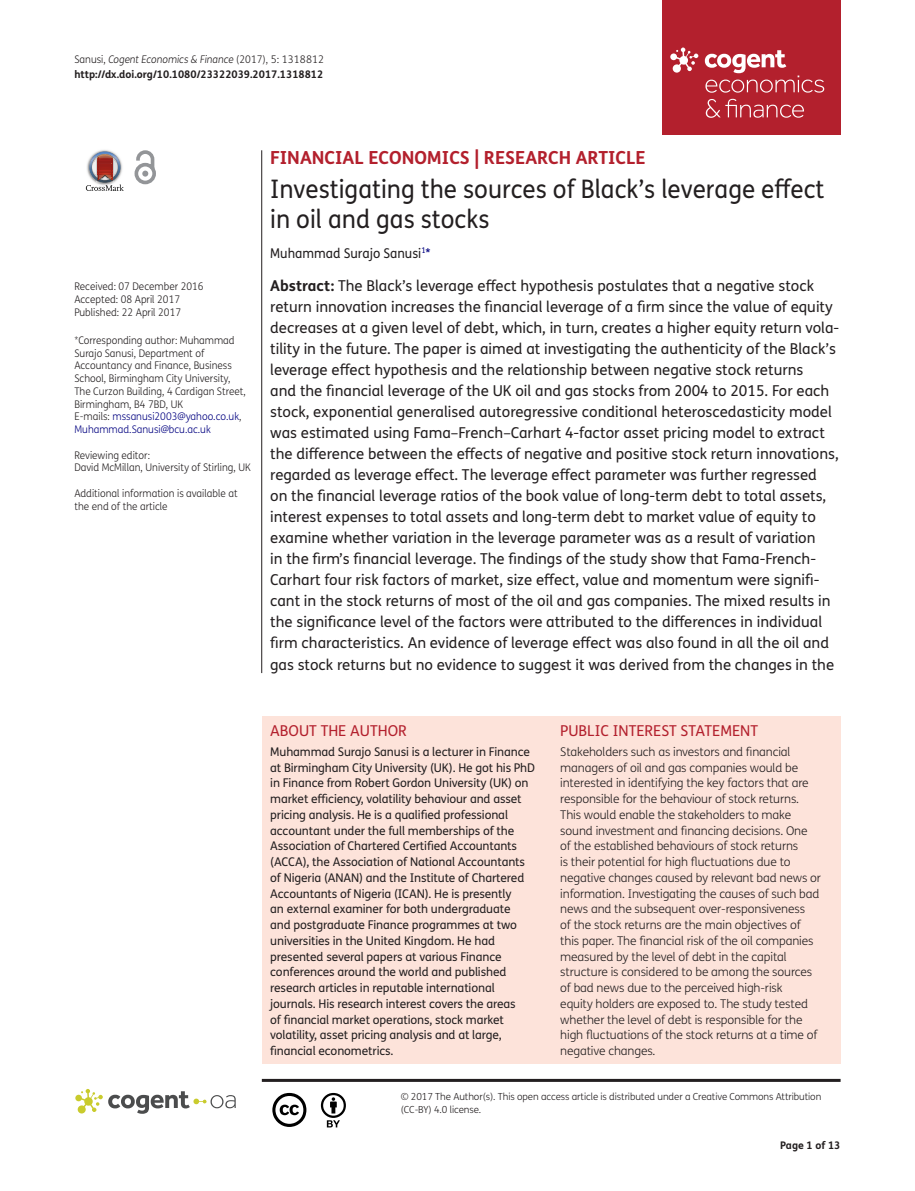
<style>
.page{position:relative;width:915px;height:1191px;background:#fff}
.page>*{position:absolute;margin:0;border:0;box-sizing:border-box;transform-origin:0 0}
.t1{font:25.5px/30px "FS Me Pro";color:#231f20;scale:.95 1}
.t2{font:700 18px "FS Me Pro";color:#b3202d}
.t3{font:15px/21px "FS Me Pro";color:#231f20}
.t4{font:15px "FS Me Pro";color:#b3202d}
.t5{font:13.5px "FS Me Pro";color:#231f20;scale:.95 1}
.t6{font:12px/15.8px "FS Me Pro";letter-spacing:-.01em;color:#231f20}
.t7{font:300 12px/15.8px "FS Me Pro";letter-spacing:-.01em;color:#231f20}
.t8{font:300 10.5px/12.8px "FS Me Pro";color:#231f20;scale:.95 1}
.t9{font:700 10.5px/15px "FS Me Pro";color:#231f20}
.t10{font:300 9.75px/12.8px "FS Me Pro";letter-spacing:-.01em;color:#231f20}
.s1{font-weight:300}
.s2{font-weight:300;font-style:italic}
.s3{color:#000080}
.s4{font-weight:700}
</style>
<div class="page">
<div style="left:661px;top:0;width:179px;height:134px;background:#b3202d"></div>
<svg style="left:670px;top:48px;width:28px;height:25px"></svg>
<svg style="left:704px;top:50px;width:120px;height:43px"></svg>
<svg style="left:705px;top:99px;width:98px;height:19px"></svg>
<div style="left:261px;top:716px;width:579px;height:347px;background:#fde3da"></div>
<svg style="left:86px;top:151px;width:38px;height:40px"></svg>
<svg style="left:134px;top:150px;width:22px;height:34px"></svg>
<hr style="left:261px;top:150px;width:1px;height:523px;background:#231f20">
<hr style="left:262px;top:1078px;width:578px;height:3px;background:#231f20">
<svg style="left:75px;top:1089px;width:161px;height:24px"></svg>
<svg style="left:272px;top:1093px;width:34px;height:34px"></svg>
<svg style="left:321px;top:1093px;width:25px;height:34px"></svg>
<p class="t9" style="left:74px;top:51px;width:251px"><span class="s1">Sanusi,</span> <span class="s2">Cogent Economics &amp; Finance</span> <span class="s1">(2017), 5: 1318812 </span>http://dx.doi.org/10.1080/23322039.2017.1318812</p>
<p class="t8" style="left:74px;top:280px;width:137px">Received: 07 December 2016<br>Accepted: 08 April 2017<br>Published: 22 April 2017</p>
<p class="t8" style="left:74px;top:333px;width:182px">*Corresponding author: Muhammad Surajo Sanusi, Department of Accountancy and Finance, Business School, Birmingham City University, The Curzon Building, 4 Cardigan Street, Birmingham, B4 7BD, UK<br>E-mails: <span class="s3">mssanusi2003@yahoo.co.uk</span>, <span class="s3">Muhammad.Sanusi@bcu.ac.uk</span></p>
<p class="t8" style="left:74px;top:448px;width:187px">Reviewing editor:<br>David McMillan, University of Stirling, UK</p>
<p class="t8" style="left:74px;top:486px;width:173px">Additional information is available at the end of the article</p>
<p class="t2" style="left:270px;top:143px;width:377px">FINANCIAL ECONOMICS | RESEARCH ARTICLE</p>
<h1 class="t1" style="left:270px;top:174px;width:584px">Investigating the sources of Black’s leverage effect in oil and gas stocks</h1>
<p class="t5" style="left:270px;top:243px;width:170px">Muhammad Surajo Sanusi<sup>1</sup><span class="s3">*</span></p>
<p class="t3" style="left:270px;top:275px;width:570px"><span class="s4">Abstract:</span> The Black’s leverage effect hypothesis postulates that a negative stock return innovation increases the financial leverage of a firm since the value of equity decreases at a given level of debt, which, in turn, creates a higher equity return vola&shy;tility in the future. The paper is aimed at investigating the authenticity of the Black’s leverage effect hypothesis and the relationship between negative stock returns<br>and the financial leverage of the UK oil and gas stocks from 2004 to 2015. For each stock, exponential generalised autoregressive conditional heteroscedasticity model was estimated using Fama–French–Carhart 4-factor asset pricing model to extract the difference between the effects of negative and positive stock return innovations, regarded as leverage effect. The leverage effect parameter was further regressed<br>on the financial leverage ratios of the book value of long-term debt to total assets, interest expenses to total assets and long-term debt to market value of equity to examine whether variation in the leverage parameter was as a result of variation<br>in the firm’s financial leverage. The findings of the study show that Fama-French-Carhart four risk factors of market, size effect, value and momentum were signifi&shy;cant in the stock returns of most of the oil and gas companies. The mixed results in the significance level of the factors were attributed to the differences in individual firm characteristics. An evidence of leverage effect was also found in all the oil and gas stock returns but no evidence to suggest it was derived from the changes in the</p>
<p class="t4" style="left:270px;top:721px;width:138px">ABOUT THE AUTHOR</p>
<p class="t6" style="left:270px;top:743px;width:266px">Muhammad Surajo Sanusi is a lecturer in Finance at Birmingham City University (UK). He got his PhD in Finance from Robert Gordon University (UK) on market efficiency, volatility behaviour and asset pricing analysis. He is a qualified professional accountant under the full memberships of the Association of Chartered Certified Accountants (ACCA), the Association of National Accountants of Nigeria (ANAN) and the Institute of Chartered Accountants of Nigeria (ICAN). He is presently<br>an external examiner for both undergraduate<br>and postgraduate Finance programmes at two universities in the United Kingdom. He had presented several papers at various Finance conferences around the world and published research articles in reputable international journals. His research interest covers the areas<br>of financial market operations, stock market volatility, asset pricing analysis and at large, financial econometrics.</p>
<p class="t4" style="left:560px;top:721px;width:199px">PUBLIC INTEREST STATEMENT</p>
<p class="t7" style="left:560px;top:743px;width:262px">Stakeholders such as investors and financial managers of oil and gas companies would be interested in identifying the key factors that are responsible for the behaviour of stock returns.<br>This would enable the stakeholders to make sound investment and financing decisions. One of the established behaviours of stock returns<br>is their potential for high fluctuations due to negative changes caused by relevant bad news or information. Investigating the causes of such bad news and the subsequent over-responsiveness<br>of the stock returns are the main objectives of this paper. The financial risk of the oil companies measured by the level of debt in the capital structure is considered to be among the sources of bad news due to the perceived high-risk<br>equity holders are exposed to. The study tested whether the level of debt is responsible for the high fluctuations of the stock returns at a time of negative changes.</p>
<p class="t10" style="left:400px;top:1090px;width:422px">© 2017 The Author(s). This open access article is distributed under a Creative Commons Attribution (CC-BY) 4.0 license.</p>
<p class="t9" style="left:780px;top:1137px;width:62px">Page 1 of 13</p>
</div>
